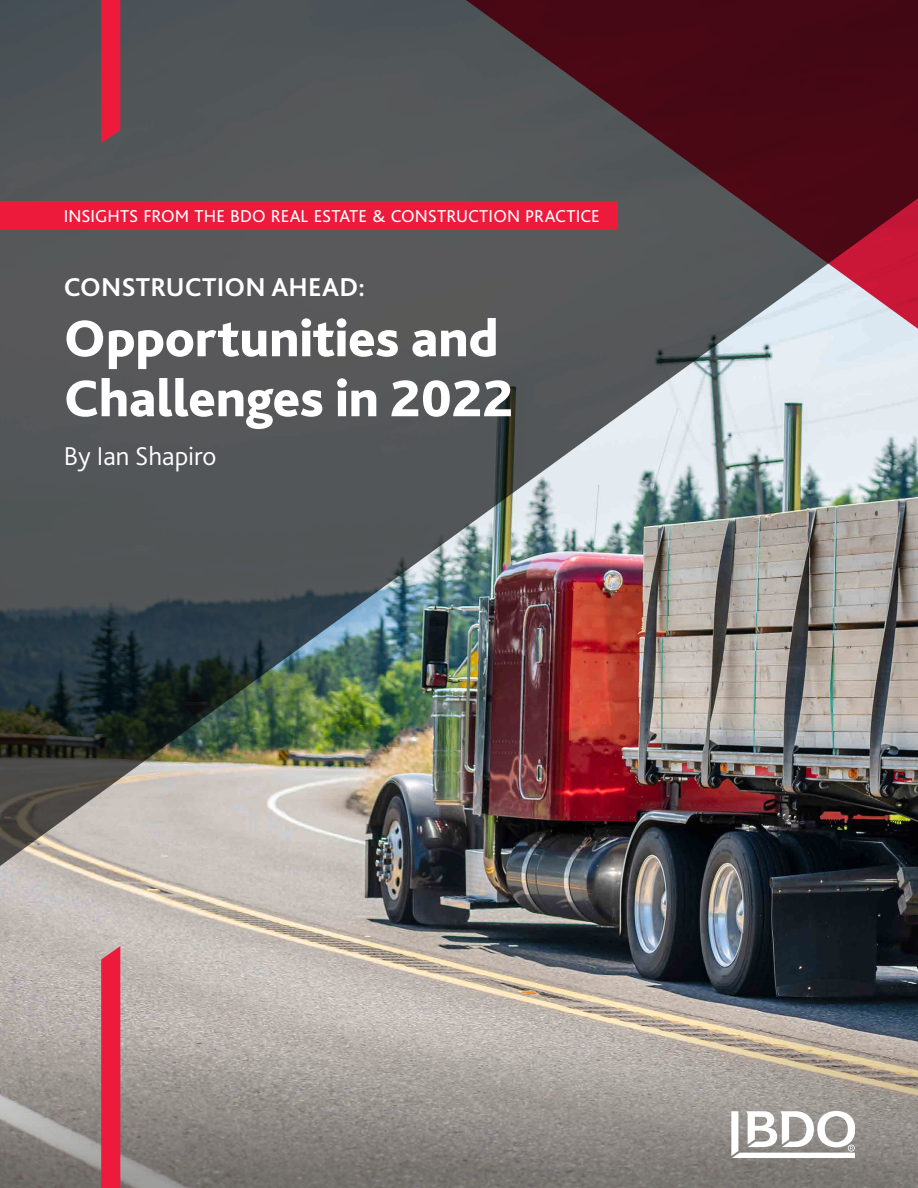
<style>
.page{position:relative;width:918px;height:1188px;background:#fff}
.page>*{position:absolute;margin:0;border:0;box-sizing:border-box;transform-origin:0 0}
.t1{font:800 54px/60px "Bliss Pro";letter-spacing:-.005em;color:#fff}
.t2{font:700 27px "Bliss Pro";letter-spacing:.005em;color:#fff}
.t3{font:300 27px "Bliss Pro";color:#fff}
.t4{font:18px "Bliss Pro";color:#fff}
</style>
<div class="page">
<img style="left:0;top:876px;width:918px;height:100px">
<img style="left:0;top:0;width:918px;height:876px">
<svg style="left:446px;top:0;width:472px;height:339px;fill:#525658"></svg>
<svg style="left:0;top:976px;width:918px;height:212px"></svg>
<div style="left:0;top:201px;width:618px;height:29px;background:#ed1a3b"></div>
<svg style="left:731px;top:1111px;width:123px;height:47px"></svg>
<svg style="left:101px;top:0;width:19px;height:143px"></svg>
<svg style="left:101px;top:946px;width:19px;height:242px"></svg>
<p class="t4" style="left:64px;top:205px;width:538px">INSIGHTS FROM THE BDO REAL ESTATE &amp; CONSTRUCTION PRACTICE</p>
<h2 class="t2" style="left:64px;top:271px;width:303px">CONSTRUCTION AHEAD:</h2>
<h1 class="t1" style="left:64px;top:307px;width:451px">Opportunities and<br>Challenges in 2022</h1>
<h2 class="t3" style="left:64px;top:439px;width:154px">By Ian Shapiro</h2>
</div>
